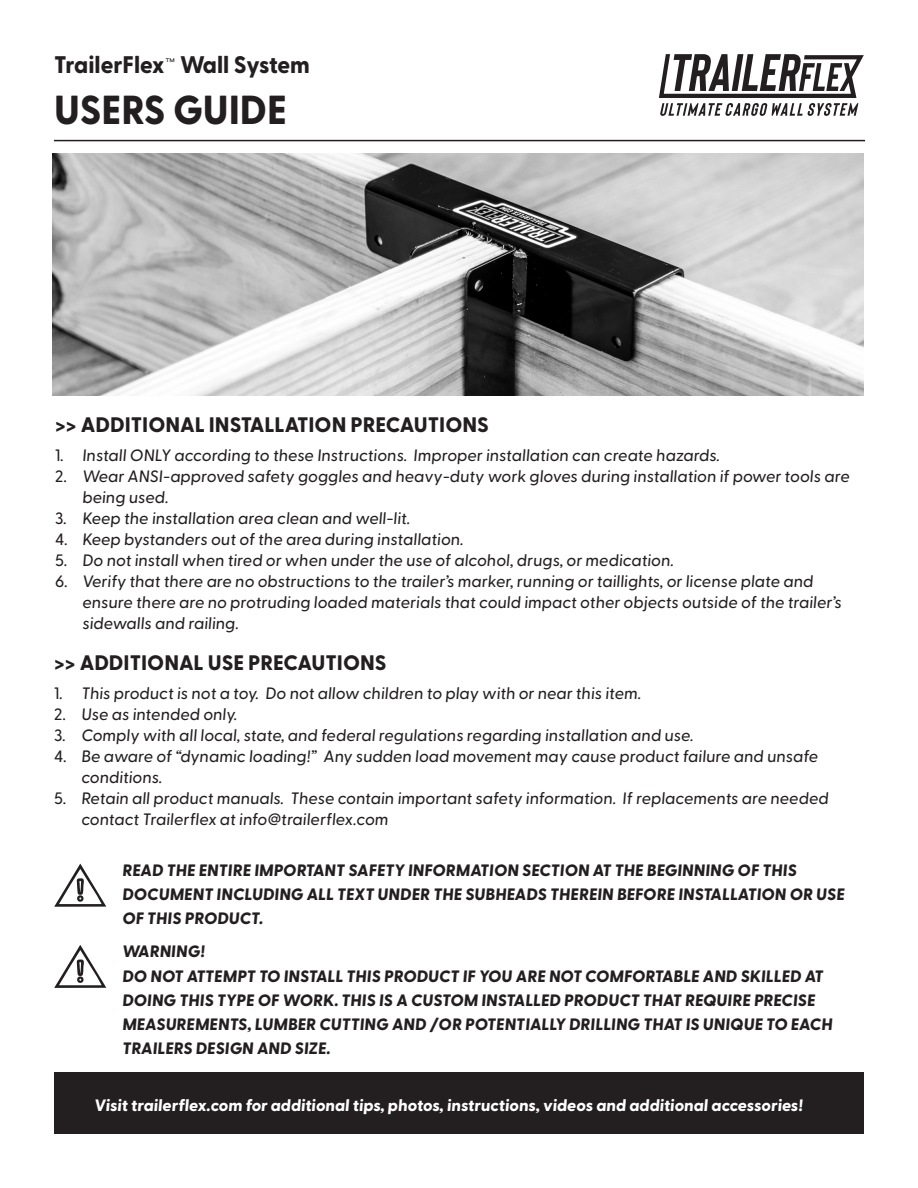
<style>
.page{position:relative;width:918px;height:1188px;background:#fff}
.page>*{position:absolute;margin:0;border:0;box-sizing:border-box;transform-origin:0 0}
.t1{font:800 40.5px "Greycliff CF";color:#231f20;scale:.96 1}
.t2{font:800 24px "Greycliff CF";color:#231f20;scale:.96 1}
.t3{font:800 21px "Greycliff CF";color:#231f20}
.t4{font:500 16.5px/21px "Greycliff CF";color:#231f20}
.t5{font:800 16.5px/24px "Greycliff CF";color:#231f20}
.t6{font:800 16.5px "Greycliff CF";color:#fff}
.s1{font-weight:400;font-size:21px}
</style>
<div class="page">
<svg style="left:54px;top:864px;width:52px;height:43px"></svg>
<svg style="left:54px;top:945px;width:52px;height:43px"></svg>
<div style="left:54px;top:1073px;width:810px;height:61px;background:#231f20"></div>
<hr style="left:54px;top:140px;width:811px;height:1px;background:#231f20">
<img style="left:53px;top:153px;width:811px;height:242px">
<svg style="left:659px;top:54px;width:205px;height:62px"></svg>
<p class="t2" style="left:54px;top:50px;width:268px">TrailerFlex<span class="s1">™</span> Wall System</p>
<p class="t1" style="left:54px;top:85px;width:244px">USERS GUIDE</p>
<p class="t3" style="left:55px;top:412px;width:435px">&gt;&gt; ADDITIONAL INSTALLATION PRECAUTIONS</p>
<p class="t4" style="left:55px;top:444px;width:668px">1. Install ONLY according to these Instructions. Improper installation can create hazards.</p>
<p class="t4" style="left:82px;top:465px;width:771px;text-indent:-27px">2. Wear ANSI-approved safety goggles and heavy-duty work gloves during installation if power tools are being used.</p>
<p class="t4" style="left:55px;top:507px;width:358px">3. Keep the installation area clean and well-lit.</p>
<p class="t4" style="left:55px;top:528px;width:412px">4. Keep bystanders out of the area during installation.</p>
<p class="t4" style="left:55px;top:549px;width:622px">5. Do not install when tired or when under the use of alcohol, drugs, or medication.</p>
<p class="t4" style="left:82px;top:570px;width:763px;text-indent:-27px">6. Verify that there are no obstructions to the trailer’s marker, running or taillights, or license plate and ensure there are no protruding loaded materials that could impact other objects outside of the trailer’s sidewalls and railing.</p>
<p class="t3" style="left:54px;top:650px;width:334px">&gt;&gt; ADDITIONAL USE PRECAUTIONS</p>
<p class="t4" style="left:54px;top:683px;width:590px">1. This product is not a toy. Do not allow children to play with or near this item.</p>
<p class="t4" style="left:54px;top:704px;width:186px">2. Use as intended only.</p>
<p class="t4" style="left:54px;top:725px;width:642px">3. Comply with all local, state, and federal regulations regarding installation and use.</p>
<p class="t4" style="left:81px;top:746px;width:740px;text-indent:-27px">4. Be aware of “dynamic loading!” Any sudden load movement may cause product failure and unsafe conditions.</p>
<p class="t4" style="left:81px;top:788px;width:751px;text-indent:-27px">5. Retain all product manuals. These contain important safety information. If replacements are needed contact Trailerflex at info@trailerflex.com</p>
<p class="t5" style="left:122px;top:859px;width:726px">READ THE ENTIRE IMPORTANT SAFETY INFORMATION SECTION AT THE BEGINNING OF THIS<br>DOCUMENT INCLUDING ALL TEXT UNDER THE SUBHEADS THEREIN BEFORE INSTALLATION OR USE<br>OF THIS PRODUCT.</p>
<p class="t5" style="left:122px;top:940px;width:86px">WARNING!</p>
<p class="t5" style="left:122px;top:965px;width:714px">DO NOT ATTEMPT TO INSTALL THIS PRODUCT IF YOU ARE NOT COMFORTABLE AND SKILLED AT DOING THIS TYPE OF WORK. THIS IS A CUSTOM INSTALLED PRODUCT THAT REQUIRE PRECISE MEASUREMENTS, LUMBER CUTTING AND /OR POTENTIALLY DRILLING THAT IS UNIQUE TO EACH TRAILERS DESIGN AND SIZE.</p>
<p class="t6" style="left:94px;top:1096px;width:712px">Visit trailerflex.com for additional tips, photos, instructions, videos and additional accessories!</p>
</div>
